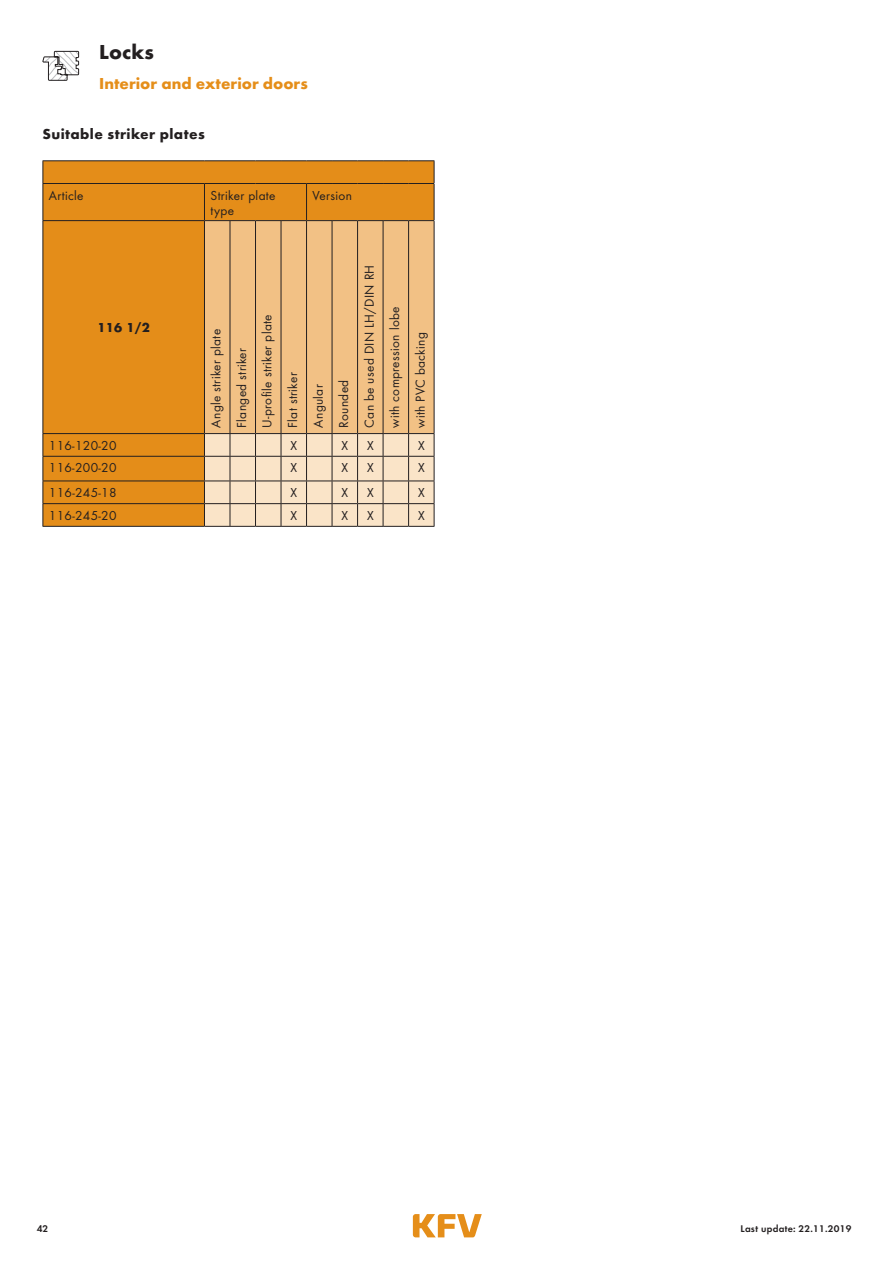
<style>
.page{position:relative;width:893px;height:1263px;background:#fff}
.page>*{position:absolute;margin:0;border:0;box-sizing:border-box;transform-origin:0 0}
.t1{font:700 21px "Futura";color:#231f20}
.t2{font:700 16.5px "Futura";color:#e58e19}
.t3{font:700 15px "Futura";letter-spacing:.025em;color:#231f20}
.t4{font:13.5px/25.5px "Futura Boo";letter-spacing:.025em;color:#231f20}
.t5{font:700 13.5px "Futura";color:#231f20}
.t6{font:10.05px "Futura Dem";letter-spacing:.025em;color:#231f20}
</style>
<div class="page">
<svg style="left:413px;top:1214px;width:69px;height:23px"></svg>
<svg style="left:42px;top:50px;width:38px;height:31px"></svg>
<div style="left:44px;top:161px;width:390px;height:365px;background:#e48d19"></div>
<div style="left:205px;top:221px;width:229px;height:212px;background:#f2c185"></div>
<hr style="left:43px;top:160px;width:161px;height:1px;background:#231f20">
<svg style="left:43px;top:161px;width:1px;height:22px"></svg>
<hr style="left:43px;top:183px;width:161px;height:1px;background:#231f20">
<hr style="left:43px;top:184px;width:1px;height:36px;background:#231f20">
<hr style="left:204px;top:184px;width:1px;height:36px;background:#231f20">
<hr style="left:306px;top:184px;width:1px;height:36px;background:#231f20">
<hr style="left:434px;top:184px;width:1px;height:36px;background:#231f20">
<hr style="left:43px;top:220px;width:161px;height:1px;background:#231f20">
<hr style="left:43px;top:221px;width:1px;height:212px;background:#231f20">
<hr style="left:204px;top:221px;width:1px;height:212px;background:#231f20">
<hr style="left:230px;top:221px;width:1px;height:212px;background:#231f20">
<hr style="left:255px;top:221px;width:1px;height:212px;background:#231f20">
<hr style="left:281px;top:221px;width:1px;height:212px;background:#231f20">
<hr style="left:306px;top:221px;width:1px;height:212px;background:#231f20">
<hr style="left:332px;top:221px;width:1px;height:212px;background:#231f20">
<hr style="left:357px;top:221px;width:1px;height:212px;background:#231f20">
<hr style="left:383px;top:221px;width:1px;height:212px;background:#231f20">
<hr style="left:408px;top:221px;width:1px;height:212px;background:#231f20">
<hr style="left:434px;top:221px;width:1px;height:212px;background:#231f20">
<svg style="left:204px;top:160px;width:231px;height:24px;background:#d3841c"></svg>
<svg style="left:204px;top:220px;width:231px;height:1px"></svg>
<hr style="left:43px;top:433px;width:161px;height:1px;background:#231f20">
<hr style="left:43px;top:456px;width:161px;height:1px;background:#231f20">
<hr style="left:43px;top:481px;width:161px;height:1px;background:#231f20">
<hr style="left:43px;top:503px;width:161px;height:1px;background:#231f20">
<svg style="left:43px;top:434px;width:1px;height:92px"></svg>
<hr style="left:43px;top:526px;width:161px;height:1px;background:#231f20">
<svg style="left:204px;top:433px;width:231px;height:94px;background:#e5d1b8"></svg>
<h1 class="t1" style="left:99px;top:39px;width:56px">Locks</h1>
<p class="t2" style="left:99px;top:73px;width:210px">Interior and exterior doors</p>
<p class="t3" style="left:43px;top:125px;width:164px">Suitable striker plates</p>
<p class="t4" style="left:49px;top:182px;width:36px">Article</p>
<p class="t4" style="left:210px;top:188px;width:67px;line-height:15px">Striker plate type</p>
<p class="t4" style="left:313px;top:182px;width:41px">Version</p>
<p class="t5" style="left:97px;top:320px;width:54px">116 1/2</p>
<p class="t4" style="left:203px;top:428px;width:164px;rotate:-90deg">Angle striker plate<br>Flanged striker<br>U-profile striker plate<br>Flat striker<br>Angular<br>Rounded<br>Can be used DIN LH/DIN RH with compression lobe<br>with PVC backing</p>
<p class="t4" style="left:49px;top:432px;width:69px">116-120-20</p>
<p class="t4" style="left:290px;top:432px;width:8px">X</p>
<p class="t4" style="left:341px;top:432px;width:8px">X</p>
<p class="t4" style="left:367px;top:432px;width:8px">X</p>
<p class="t4" style="left:418px;top:432px;width:8px">X</p>
<p class="t4" style="left:49px;top:455px;width:69px">116-200-20</p>
<p class="t4" style="left:290px;top:455px;width:8px">X</p>
<p class="t4" style="left:342px;top:455px;width:8px">X</p>
<p class="t4" style="left:367px;top:455px;width:8px">X</p>
<p class="t4" style="left:418px;top:455px;width:8px">X</p>
<p class="t4" style="left:49px;top:480px;width:69px">116-245-18</p>
<p class="t4" style="left:290px;top:480px;width:8px">X</p>
<p class="t4" style="left:342px;top:480px;width:8px">X</p>
<p class="t4" style="left:367px;top:480px;width:8px">X</p>
<p class="t4" style="left:418px;top:480px;width:8px">X</p>
<p class="t4" style="left:49px;top:502px;width:69px">116-245-20</p>
<p class="t4" style="left:291px;top:502px;width:8px">X</p>
<p class="t4" style="left:342px;top:502px;width:8px">X</p>
<p class="t4" style="left:367px;top:502px;width:8px">X</p>
<p class="t4" style="left:418px;top:502px;width:8px">X</p>
<p class="t6" style="left:37px;top:1221px;width:13px">42</p>
<p class="t6" style="left:740px;top:1221px;width:113px">Last update: 22.11.2019</p>
</div>
